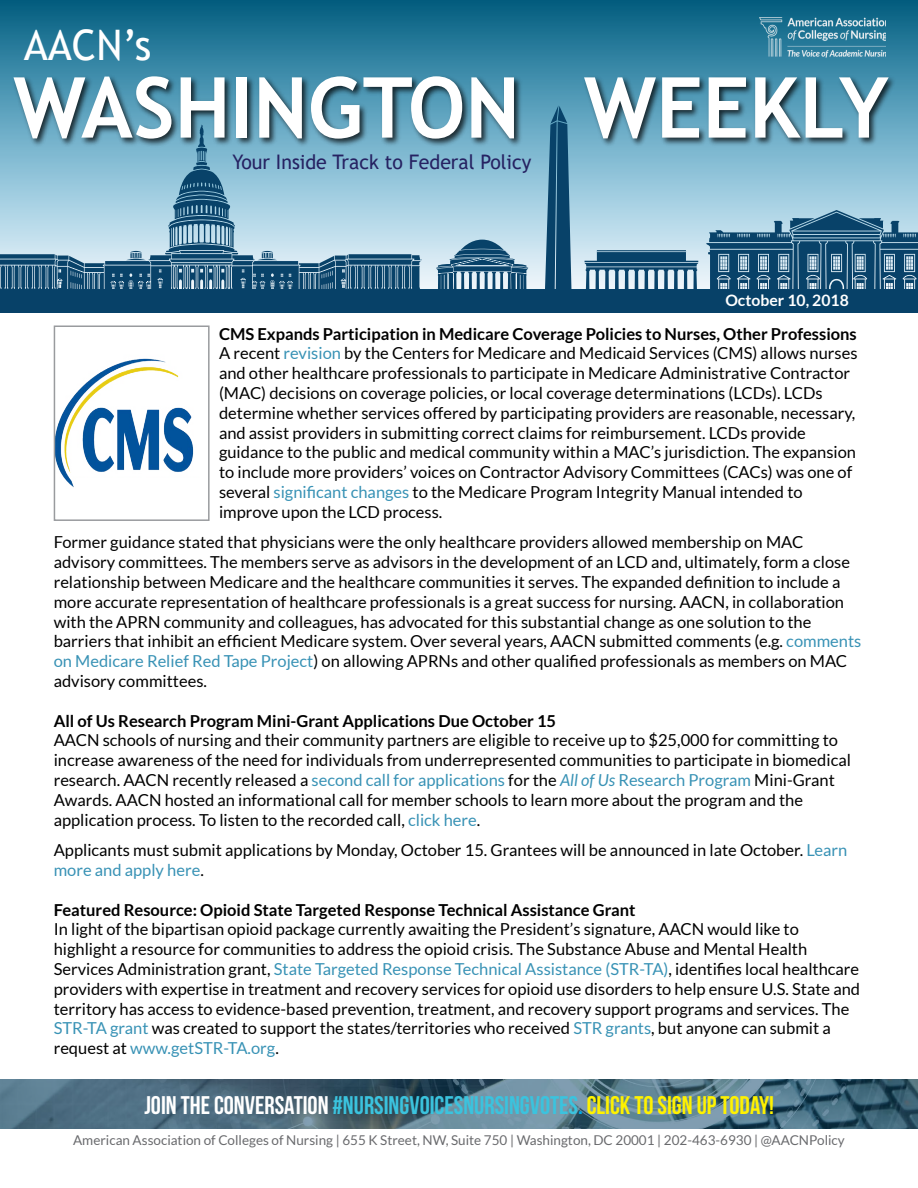
<style>
.page{position:relative;width:918px;height:1188px;background:#fff}
.page>*{position:absolute;margin:0;border:0;box-sizing:border-box;transform-origin:0 0}
.t1{font:700 84.15px "Trebuchet MS";color:#fff}
.t2{font:42.15px "Trebuchet MS";color:#fff}
.t3{font:25.5px "Bebas Neue";color:#3bc3de}
.t4{font:20.1px "Trebuchet MS";color:#262262}
.t5{font:16.5px/19.8px "Lato";color:#000}
.t6{font:700 16.5px "Lato";color:#000}
.t7{font:700 15.75px "Lato";color:#fff}
.t8{font:13.5px "Lato";color:#696a6d}
.s1{font-weight:700}
.s2{color:#3892b5}
.s3{font-style:italic;color:#3892b5}
.s4{color:#fff}
.s5{color:#00aeef}
.s6{color:#fff200}
</style>
<div class="page">
<div style="left:0;top:289px;width:918px;height:24px;background:#074168"></div>
<svg style="left:0;top:0;width:918px;height:61px;background:#196f8f"></svg>
<svg style="left:0;top:207px;width:918px;height:82px;background:#537f9c"></svg>
<img style="left:0;top:61px;width:752px;height:219px">
<img style="left:555px;top:61px;width:363px;height:146px">
<img style="left:760px;top:18px;width:126px;height:39px">
<svg style="left:0;top:1079px;width:450px;height:50px;background:#486576"></svg>
<svg style="left:450px;top:1079px;width:468px;height:50px;background:#577a8c"></svg>
<img style="left:57px;top:358px;width:137px;height:130px">
<div style="left:54px;top:326px;width:156px;height:195px;border:2px solid #999b9e"></div>
<div style="left:76px;top:479px;width:126px;height:19px;background:#fff"></div>
<h2 class="t2" style="left:24px;top:19px;width:129px">AACN’s</h2>
<h1 class="t1" style="left:13px;top:55px;width:508px">WASHINGTON</h1>
<p class="t4" style="left:233px;top:149px;width:300px">Your Inside Track to Federal Policy</p>
<h1 class="t1" style="left:584px;top:55px;width:306px">WEEKLY</h1>
<p class="t7" style="left:725px;top:291px;width:125px">October 10, 2018</p>
<p class="t5" style="left:219px;top:324px;width:640px"><span class="s1">CMS Expands Participation in Medicare Coverage Policies to Nurses, Other Professions </span>A recent <span class="s2">revision</span> by the Centers for Medicare and Medicaid Services (CMS) allows nurses and other healthcare professionals to participate in Medicare Administrative Contractor (MAC) decisions on coverage policies, or local coverage determinations (LCDs). LCDs determine whether services offered by participating providers are reasonable, necessary, and assist providers in submitting correct claims for reimbursement. LCDs provide guidance to the public and medical community within a MAC’s jurisdiction. The expansion to include more providers’ voices on Contractor Advisory Committees (CACs) was one of several <span class="s2">significant changes</span> to the Medicare Program Integrity Manual intended to improve upon the LCD process.</p>
<p class="t5" style="left:54px;top:532px;width:809px">Former guidance stated that physicians were the only healthcare providers allowed membership on MAC advisory committees. The members serve as advisors in the development of an LCD and, ultimately, form a close relationship between Medicare and the healthcare communities it serves. The expanded definition to include a more accurate representation of healthcare professionals is a great success for nursing. AACN, in collaboration with the APRN community and colleagues, has advocated for this substantial change as one solution to the barriers that inhibit an efficient Medicare system. Over several years, AACN submitted comments (e.g. <span class="s2">comments on Medicare Relief Red Tape Project</span>) on allowing APRNs and other qualified professionals as members on MAC advisory committees.</p>
<p class="t6" style="left:54px;top:711px;width:504px">All of Us Research Program Mini-Grant Applications Due October 15</p>
<p class="t5" style="left:54px;top:730px;width:799px">AACN schools of nursing and their community partners are eligible to receive up to $25,000 for committing to increase awareness of the need for individuals from underrepresented communities to participate in biomedical research. AACN recently released a <span class="s2">second call for applications</span> for the <span class="s3">All of Us</span> <span class="s2">Research Program</span> Mini-Grant Awards. AACN hosted an informational call for member schools to learn more about the program and the application process. To listen to the recorded call, <span class="s2">click here</span>.</p>
<p class="t5" style="left:54px;top:840px;width:795px">Applicants must submit applications by Monday, October 15. Grantees will be announced in late October. <span class="s2">Learn more and apply here</span>.</p>
<p class="t6" style="left:54px;top:900px;width:583px">Featured Resource: Opioid State Targeted Response Technical Assistance Grant</p>
<p class="t5" style="left:54px;top:919px;width:808px">In light of the bipartisan opioid package currently awaiting the President’s signature, AACN would like to highlight a resource for communities to address the opioid crisis. The Substance Abuse and Mental Health Services Administration grant, <span class="s2">State Targeted Response Technical Assistance (STR-TA)</span>, identifies local healthcare providers with expertise in treatment and recovery services for opioid use disorders to help ensure U.S. State and territory has access to evidence-based prevention, treatment, and recovery support programs and services. The <span class="s2">STR-TA grant</span> was created to support the states/territories who received <span class="s2">STR grants</span>, but anyone can submit a request at <span class="s2">www.getSTR-TA.org</span>.</p>
<h3 class="t3" style="left:144px;top:1092px;width:631px"><span class="s4">JOIN THE CONVERSATION</span> #NURSINGVOICESNURSINGVOTES<span class="s5">.</span> <span class="s6">CLICK TO SIGN UP TODAY!</span></h3>
<p class="t8" style="left:73px;top:1132px;width:773px">American Association of Colleges of Nursing | 655 K Street, NW, Suite 750 | Washington, DC 20001 | 202-463-6930 | @AACNPolicy</p>
</div>
